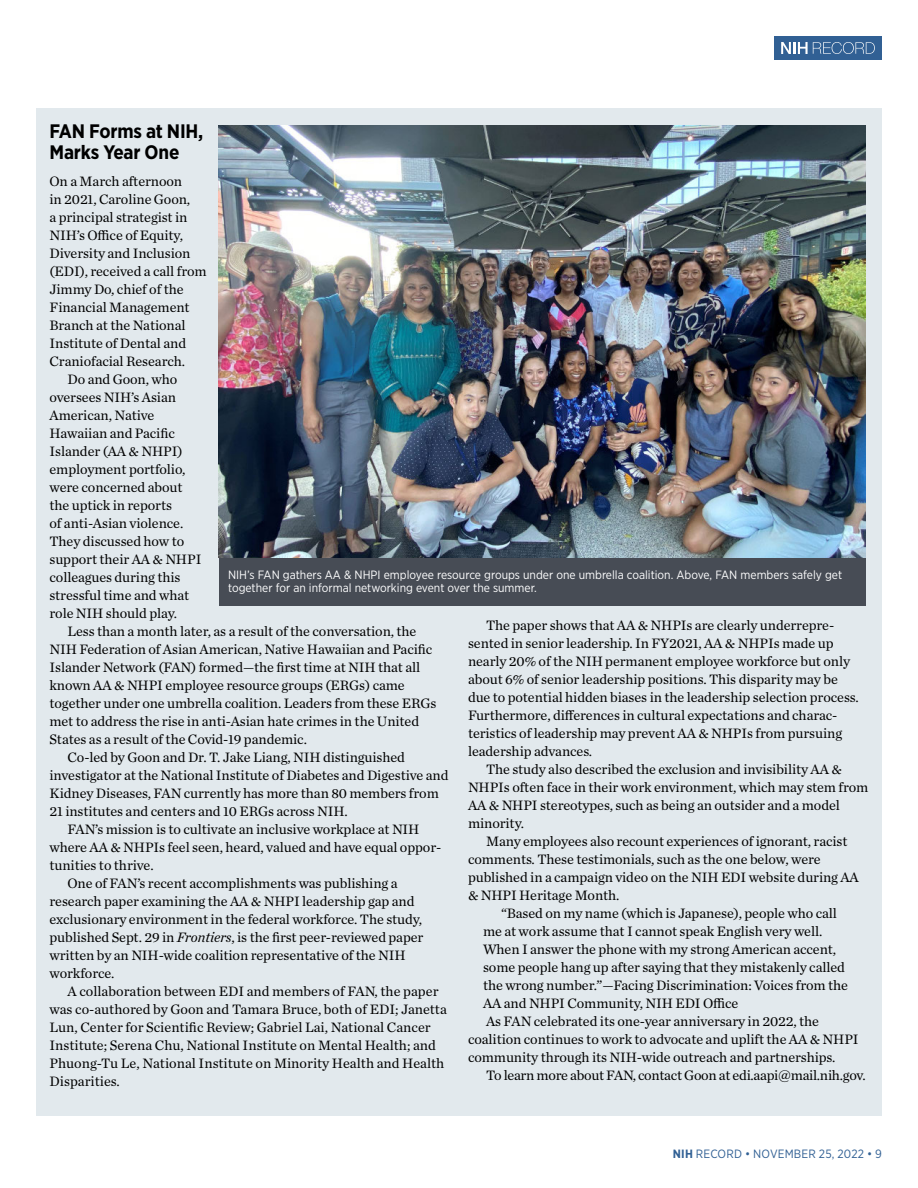
<style>
.page{position:relative;width:918px;height:1188px;background:#fff}
.page>*{position:absolute;margin:0;border:0;box-sizing:border-box;transform-origin:0 0}
.Sidebar__Head_1{font:700 19.5px/21px "Gotham Narrow";letter-spacing:-.01em;color:#000}
.Body_1{font:14.25px/18px "Chronicle Text G1";letter-spacing:-.005em;color:#000}
.Body_1_paragraph_1{font:14.25px/18px "Chronicle Text G1";letter-spacing:-.005em;color:#000}
.Photo_caption_revers{font:12px/13.5px "Gotham Narrow";color:#fff}
.Body_2__Briefs_and_S{font:12px "Gotham Narrow";letter-spacing:.015em;color:#316094}
.s1{font-style:italic}
.s2{font-weight:700}
</style>
<div class="page">
<div style="left:774px;top:36px;width:108px;height:24px;background:#316094"></div>
<svg style="left:781px;top:42px;width:94px;height:12px"></svg>
<div style="left:36px;top:108px;width:846px;height:1008px;background:#e2e9ed"></div>
<div style="left:219px;top:556px;width:647px;height:50px;background:#474c55"></div>
<img style="left:218px;top:125px;width:648px;height:433px">
<p class="Sidebar__Head_1" style="left:50px;top:120px;width:155px">FAN Forms at NIH,<br>Marks Year One</p>
<p class="Body_1_paragraph_1" style="left:50px;top:171px;width:159px">On a March afternoon<br>in 2021, Caroline Goon,<br>a principal strategist in<br>NIH’s Office of Equity,<br>Diversity and Inclusion (EDI), received a call from<br>Jimmy Do, chief of the<br>Financial Management<br>Branch at the National<br>Institute of Dental and<br>Craniofacial Research.</p>
<p class="Body_1" style="left:50px;top:369px;width:153px;text-indent:18px">Do and Goon, who oversees NIH’s Asian<br>American, Native<br>Hawaiian and Pacific<br>Islander (AA &amp; NHPI) employment portfolio, were concerned about the uptick in reports<br>of anti-Asian violence.<br>They discussed how to support their AA &amp; NHPI colleagues during this stressful time and what role NIH should play.</p>
<p class="Body_1" style="left:50px;top:621px;width:388px;text-indent:18px">Less than a month later, as a result of the conversation, the NIH Federation of Asian American, Native Hawaiian and Pacific Islander Network (FAN) formed—the first time at NIH that all known AA &amp; NHPI employee resource groups (ERGs) came together under one umbrella coalition. Leaders from these ERGs met to address the rise in anti-Asian hate crimes in the United States as a result of the Covid-19 pandemic.</p>
<p class="Body_1" style="left:50px;top:747px;width:401px;text-indent:18px">Co-led by Goon and Dr. T. Jake Liang, NIH distinguished investigator at the National Institute of Diabetes and Digestive and Kidney Diseases, FAN currently has more than 80 members from 21 institutes and centers and 10 ERGs across NIH.</p>
<p class="Body_1" style="left:50px;top:819px;width:393px;text-indent:18px">FAN’s mission is to cultivate an inclusive workplace at NIH where AA &amp; NHPIs feel seen, heard, valued and have equal oppor&shy;tunities to thrive.</p>
<p class="Body_1" style="left:50px;top:873px;width:375px;text-indent:18px">One of FAN’s recent accomplishments was publishing a research paper examining the AA &amp; NHPI leadership gap and exclusionary environment in the federal workforce. The study, published Sept. 29 in <span class="s1">Frontiers</span>, is the first peer-reviewed paper written by an NIH-wide coalition representative of the NIH workforce.</p>
<p class="Body_1" style="left:50px;top:981px;width:399px;text-indent:18px">A collaboration between EDI and members of FAN, the paper was co-authored by Goon and Tamara Bruce, both of EDI; Janetta Lun, Center for Scientific Review; Gabriel Lai, National Cancer Institute; Serena Chu, National Institute on Mental Health; and Phuong-Tu Le, National Institute on Minority Health and Health Disparities.</p>
<p class="Photo_caption_revers" style="left:228px;top:568px;width:616px">NIH’s FAN gathers AA &amp; NHPI employee resource groups under one umbrella coalition. Above, FAN members safely get together for an informal networking event over the summer.</p>
<p class="Body_1" style="left:468px;top:615px;width:392px;text-indent:18px">The paper shows that AA &amp; NHPIs are clearly underrepre&shy;sented in senior leadership. In FY2021, AA &amp; NHPIs made up nearly 20% of the NIH permanent employee workforce but only about 6% of senior leadership positions. This disparity may be due to potential hidden biases in the leadership selection process.<br>Furthermore, differences in cultural expectations and charac&shy;teristics of leadership may prevent AA &amp; NHPIs from pursuing leadership advances.</p>
<p class="Body_1" style="left:468px;top:759px;width:402px;text-indent:18px">The study also described the exclusion and invisibility AA &amp; NHPIs often face in their work environment, which may stem from AA &amp; NHPI stereotypes, such as being an outsider and a model minority.</p>
<p class="Body_1" style="left:468px;top:831px;width:392px;text-indent:18px">Many employees also recount experiences of ignorant, racist comments. These testimonials, such as the one below, were published in a campaign video on the NIH EDI website during AA &amp; NHPI Heritage Month.</p>
<p class="Body_1" style="left:483px;top:903px;width:367px;text-indent:18px">“Based on my name (which is Japanese), people who call me at work assume that I cannot speak English very well.<br>When I answer the phone with my strong American accent, some people hang up after saying that they mistakenly called the wrong number.”—Facing Discrimination: Voices from the AA and NHPI Community, NIH EDI Office</p>
<p class="Body_1" style="left:468px;top:1011px;width:392px;text-indent:18px">As FAN celebrated its one-year anniversary in 2022, the coalition continues to work to advocate and uplift the AA &amp; NHPI community through its NIH-wide outreach and partnerships.</p>
<p class="Body_1" style="left:486px;top:1065px;width:381px">To learn more about FAN, contact Goon at edi.aapi@mail.nih.gov.</p>
<p class="Body_2__Briefs_and_S" style="left:673px;top:1146px;width:211px"><span class="s2">NIH</span> RECORD • NOVEMBER 25, 2022 • 9</p>
</div>
